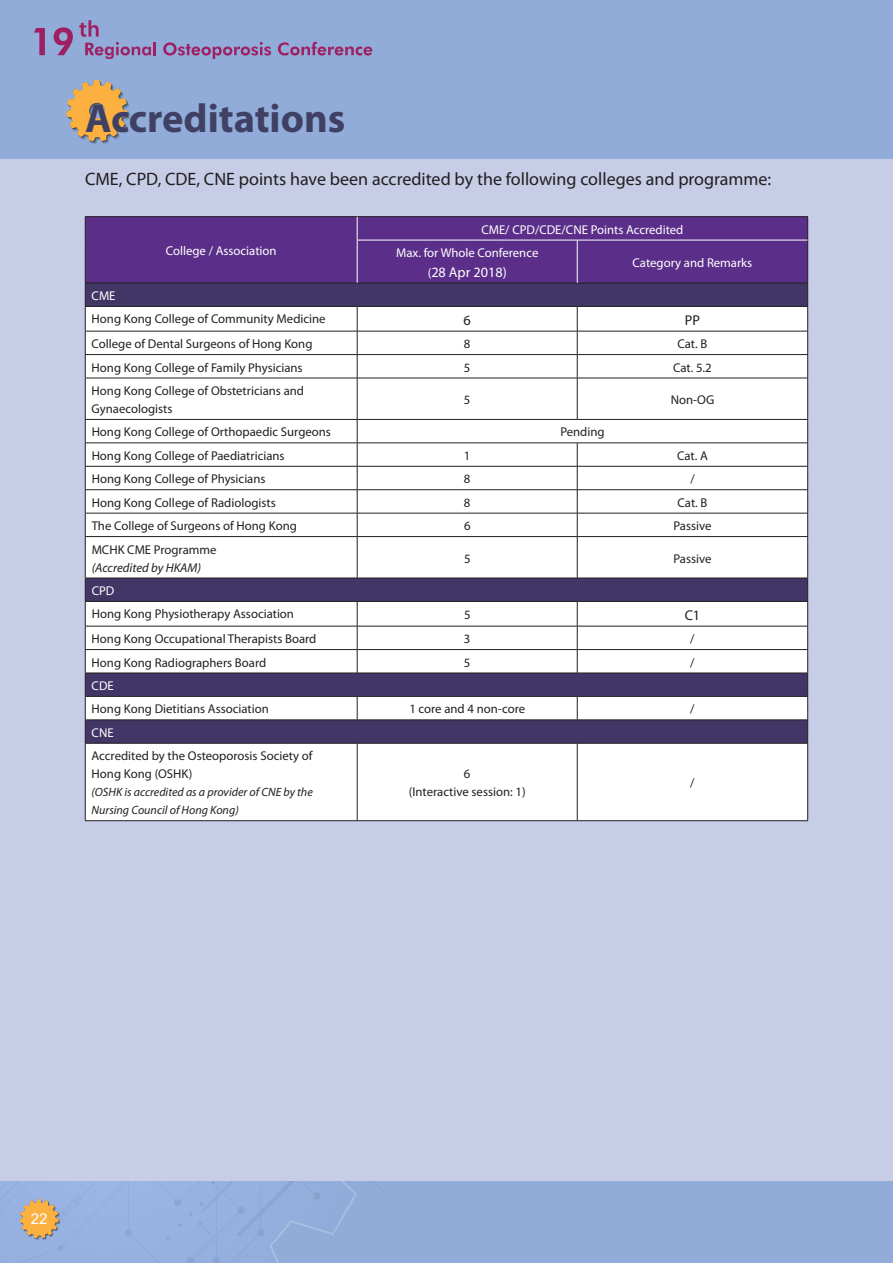
<style>
.page{position:relative;width:893px;height:1263px;background:#91acd9}
.page>*{position:absolute;margin:0;border:0;box-sizing:border-box;transform-origin:0 0}
.t1{font:700 40.5px "Myriad Pro";color:#404064}
.t2{font:18px "Myriad Pro";color:#231f20}
.t3{font:15px "Arial";color:#fff}
.t4{font:14.25px "Myriad Pro";color:#fff}
.t5{font:14.25px "Myriad Pro";color:#231f20}
.t6{font:12.75px/18px "Myriad Pro";color:#231f20}
.t7{font:12.75px/23.4px "Myriad Pro";color:#fff}
.t8{font:italic 12.75px "Myriad Pro";color:#231f20}
.t9{font:italic 12px/18px "Myriad Pro";color:#231f20}
.s1{font-size:12.75px}
</style>
<div class="page">
<svg style="left:22px;top:1181px;width:335px;height:82px"></svg>
<svg style="left:178px;top:1223px;width:4px;height:4px"></svg>
<svg style="left:189px;top:1212px;width:22px;height:23px"></svg>
<svg style="left:199px;top:1202px;width:5px;height:4px"></svg>
<svg style="left:165px;top:1236px;width:4px;height:4px"></svg>
<svg style="left:34px;top:28px;width:11px;height:27px"></svg>
<svg style="left:54px;top:27px;width:19px;height:28px"></svg>
<svg style="left:163px;top:42px;width:108px;height:17px"></svg>
<svg style="left:278px;top:42px;width:94px;height:14px"></svg>
<svg style="left:79px;top:20px;width:77px;height:39px"></svg>
<div style="left:0;top:159px;width:893px;height:1022px;background:#c7cde7"></div>
<svg style="left:66px;top:80px;width:64px;height:64px"></svg>
<svg style="left:20px;top:1199px;width:41px;height:42px"></svg>
<div style="left:86px;top:217px;width:721px;height:66px;background:#5a2e89"></div>
<svg style="left:735px;top:307px;width:72px;height:513px;fill:#fff"></svg>
<hr style="left:85px;top:216px;width:272px;height:1px;background:#231f20">
<svg style="left:85px;top:217px;width:1px;height:23px"></svg>
<hr style="left:85px;top:240px;width:1px;height:43px;background:#231f20">
<hr style="left:577px;top:306px;width:231px;height:1px;background:#231f20">
<hr style="left:577px;top:331px;width:231px;height:1px;background:#231f20">
<hr style="left:577px;top:354px;width:231px;height:1px;background:#231f20">
<svg style="left:807px;top:284px;width:1px;height:94px"></svg>
<hr style="left:577px;top:378px;width:231px;height:1px;background:#231f20">
<hr style="left:807px;top:378px;width:1px;height:41px;background:#231f20">
<hr style="left:577px;top:419px;width:231px;height:1px;background:#231f20">
<hr style="left:577px;top:443px;width:231px;height:1px;background:#231f20">
<hr style="left:577px;top:466px;width:231px;height:1px;background:#231f20">
<hr style="left:577px;top:489px;width:231px;height:1px;background:#231f20">
<hr style="left:577px;top:513px;width:231px;height:1px;background:#231f20">
<svg style="left:807px;top:420px;width:1px;height:116px"></svg>
<hr style="left:577px;top:536px;width:231px;height:1px;background:#231f20">
<hr style="left:807px;top:537px;width:1px;height:41px;background:#231f20">
<hr style="left:577px;top:578px;width:231px;height:1px;background:#231f20">
<hr style="left:577px;top:601px;width:231px;height:1px;background:#231f20">
<hr style="left:577px;top:626px;width:231px;height:1px;background:#231f20">
<hr style="left:577px;top:649px;width:231px;height:1px;background:#231f20">
<hr style="left:577px;top:673px;width:231px;height:1px;background:#231f20">
<hr style="left:577px;top:696px;width:231px;height:1px;background:#231f20">
<svg style="left:84px;top:246px;width:651px;height:576px"></svg>
<hr style="left:357px;top:720px;width:220px;height:1px;background:#231f20">
<hr style="left:577px;top:720px;width:231px;height:1px;background:#231f20">
<svg style="left:807px;top:578px;width:1px;height:165px"></svg>
<hr style="left:85px;top:743px;width:272px;height:1px;background:#231f20">
<hr style="left:85px;top:743px;width:1px;height:77px;background:#231f20">
<hr style="left:357px;top:743px;width:220px;height:1px;background:#231f20">
<hr style="left:357px;top:743px;width:1px;height:77px;background:#231f20">
<hr style="left:577px;top:743px;width:231px;height:1px;background:#231f20">
<hr style="left:577px;top:743px;width:1px;height:77px;background:#231f20">
<hr style="left:807px;top:743px;width:1px;height:77px;background:#231f20">
<hr style="left:85px;top:820px;width:272px;height:1px;background:#231f20">
<hr style="left:357px;top:820px;width:220px;height:1px;background:#231f20">
<hr style="left:577px;top:820px;width:231px;height:1px;background:#231f20">
<hr style="left:357px;top:216px;width:220px;height:1px;background:#231f20">
<hr style="left:577px;top:216px;width:231px;height:1px;background:#231f20">
<svg style="left:807px;top:217px;width:1px;height:23px"></svg>
<hr style="left:807px;top:240px;width:1px;height:43px;background:#231f20">
<hr style="left:357px;top:283px;width:220px;height:1px;background:#231f20">
<hr style="left:577px;top:283px;width:231px;height:1px;background:#231f20">
<svg style="left:357px;top:217px;width:1px;height:23px"></svg>
<hr style="left:357px;top:240px;width:220px;height:1px;background:#fff">
<hr style="left:357px;top:240px;width:1px;height:43px;background:#fff">
<hr style="left:577px;top:240px;width:230px;height:1px;background:#fff">
<hr style="left:577px;top:240px;width:1px;height:43px;background:#fff">
<h1 class="t1" style="left:85px;top:92px;width:262px">Accreditations</h1>
<h2 class="t2" style="left:85px;top:168px;width:688px">CME, CPD, CDE, CNE points have been accredited by the following colleges and programme:</h2>
<p class="t7" style="left:166px;top:239px;width:112px">College / Association</p>
<p class="t7" style="left:396px;top:218px;width:289px;text-indent:85px">CME/ CPD/CDE/CNE Points Accredited<br>Max. for Whole Conference</p>
<p class="t4" style="left:428px;top:263px;width:81px"><span class="s1">(</span>28 Apr 2018)</p>
<p class="t7" style="left:633px;top:251px;width:121px">Category and Remarks</p>
<p class="t7" style="left:92px;top:284px;width:25px">CME</p>
<p class="t6" style="left:92px;top:310px;width:236px">Hong Kong College of Community Medicine</p>
<p class="t5" style="left:464px;top:311px;width:9px">6</p>
<p class="t5" style="left:685px;top:311px;width:17px">PP</p>
<p class="t6" style="left:92px;top:335px;width:222px">College of Dental Surgeons of Hong Kong</p>
<p class="t6" style="left:464px;top:335px;width:8px">8</p>
<p class="t6" style="left:678px;top:335px;width:31px">Cat. B</p>
<p class="t6" style="left:92px;top:358px;width:213px">Hong Kong College of Family Physicians</p>
<p class="t6" style="left:464px;top:358px;width:8px">5</p>
<p class="t6" style="left:673px;top:358px;width:40px">Cat. 5.2</p>
<p class="t6" style="left:92px;top:382px;width:214px">Hong Kong College of Obstetricians and<br>Gynaecologists</p>
<p class="t6" style="left:464px;top:391px;width:8px">5</p>
<p class="t6" style="left:671px;top:391px;width:45px">Non-OG</p>
<p class="t6" style="left:92px;top:423px;width:241px">Hong Kong College of Orthopaedic Surgeons</p>
<p class="t6" style="left:560px;top:423px;width:46px">Pending</p>
<p class="t6" style="left:92px;top:446px;width:194px">Hong Kong College of Paediatricians</p>
<p class="t6" style="left:464px;top:446px;width:8px">1</p>
<p class="t6" style="left:677px;top:446px;width:32px">Cat. A</p>
<p class="t6" style="left:92px;top:470px;width:175px">Hong Kong College of Physicians</p>
<p class="t6" style="left:464px;top:470px;width:8px">8</p>
<p class="t6" style="left:690px;top:470px;width:6px">/</p>
<p class="t6" style="left:92px;top:493px;width:186px">Hong Kong College of Radiologists</p>
<p class="t6" style="left:464px;top:493px;width:8px">8</p>
<p class="t6" style="left:678px;top:493px;width:31px">Cat. B</p>
<p class="t6" style="left:92px;top:517px;width:207px">The College of Surgeons of Hong Kong</p>
<p class="t6" style="left:464px;top:517px;width:8px">6</p>
<p class="t6" style="left:673px;top:517px;width:40px">Passive</p>
<p class="t6" style="left:92px;top:540px;width:126px">MCHK CME Programme</p>
<p class="t8" style="left:92px;top:559px;width:111px">(Accredited by HKAM)</p>
<p class="t6" style="left:464px;top:549px;width:8px">5</p>
<p class="t6" style="left:673px;top:549px;width:40px">Passive</p>
<p class="t7" style="left:92px;top:579px;width:24px">CPD</p>
<p class="t6" style="left:92px;top:605px;width:204px">Hong Kong Physiotherapy Association</p>
<p class="t6" style="left:464px;top:606px;width:8px">5</p>
<p class="t5" style="left:685px;top:606px;width:17px">C1</p>
<p class="t6" style="left:92px;top:630px;width:226px">Hong Kong Occupational Therapists Board</p>
<p class="t6" style="left:464px;top:630px;width:8px">3</p>
<p class="t6" style="left:690px;top:630px;width:6px">/</p>
<p class="t6" style="left:92px;top:653px;width:176px">Hong Kong Radiographers Board</p>
<p class="t6" style="left:464px;top:653px;width:8px">5</p>
<p class="t6" style="left:690px;top:653px;width:6px">/</p>
<p class="t7" style="left:92px;top:674px;width:24px">CDE</p>
<p class="t6" style="left:92px;top:700px;width:179px">Hong Kong Dietitians Association</p>
<p class="t6" style="left:409px;top:700px;width:117px">1 core and 4 non-core</p>
<p class="t6" style="left:690px;top:700px;width:6px">/</p>
<p class="t7" style="left:92px;top:721px;width:24px">CNE</p>
<p class="t6" style="left:92px;top:747px;width:222px">Accredited by the Osteoporosis Society of<br>Hong Kong (OSHK)</p>
<p class="t9" style="left:92px;top:783px;width:223px">(OSHK is accredited as a provider of CNE by the<br>Nursing Council of Hong Kong)</p>
<p class="t6" style="left:409px;top:765px;width:118px;text-align:center">6<br>(Interactive session: 1)</p>
<p class="t6" style="left:690px;top:774px;width:6px">/</p>
<p class="t3" style="left:31px;top:1208px;width:18px">22</p>
</div>
